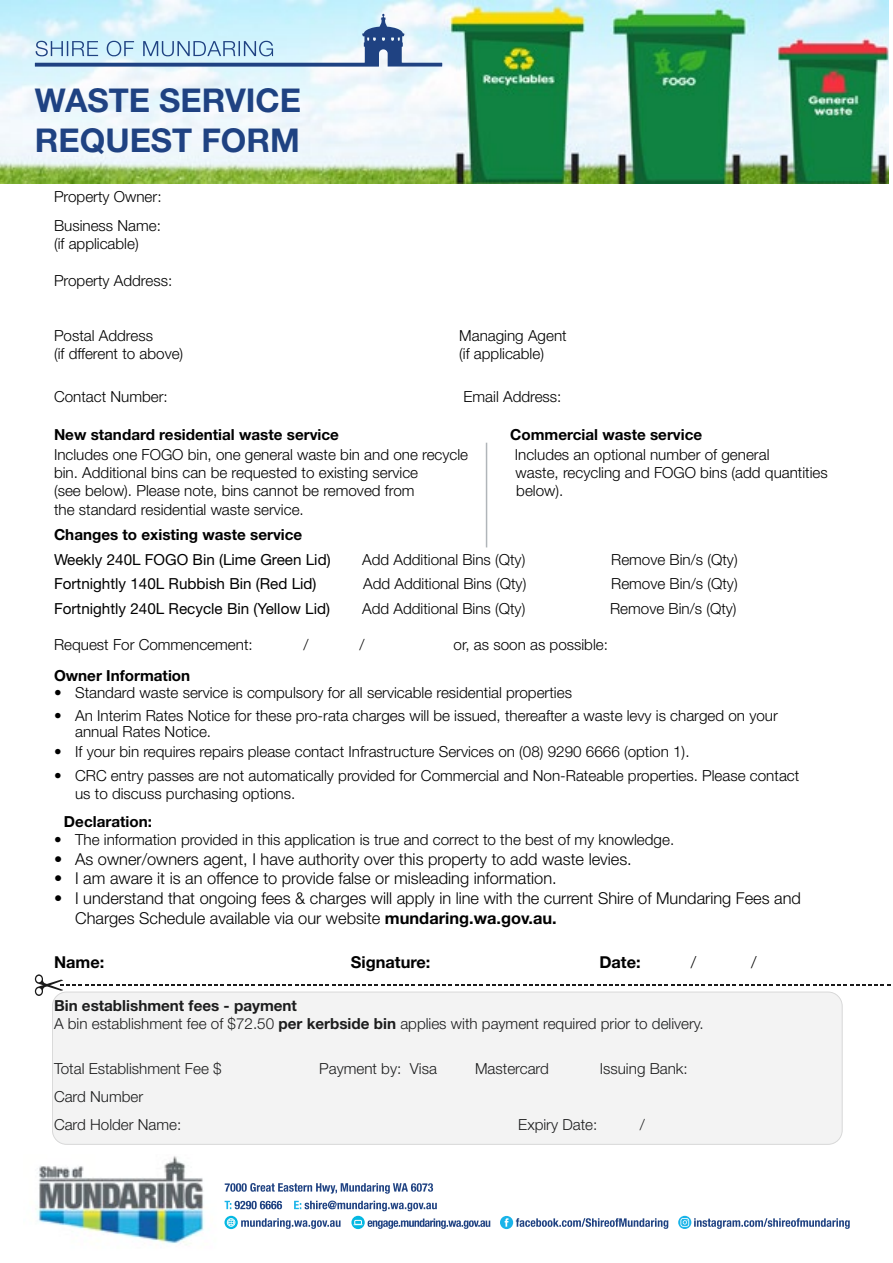
<style>
.page{position:relative;width:893px;height:1263px;background:#fff}
.page>*{position:absolute;margin:0;border:0;box-sizing:border-box;transform-origin:0 0}
.t1{font:700 32.85px/39.9px "Helvetica Neue";color:#1f4282}
.t2{font:300 16.35px/19.6px "Helvetica Neue";color:#000}
.t3{font:700 16.35px "Helvetica Neue";color:#000}
.t4{font:300 15.3px/18.3px "Helvetica Neue";color:#000}
.t5{font:700 15.3px "Helvetica Neue";color:#000}
.t6{font:15.3px "Helvetica Neue";color:#000}
.s1{font-weight:700}
</style>
<div class="page">
<img style="left:37px;top:1156px;width:168px;height:89px">
<svg style="left:500px;top:1216px;width:13px;height:13px"></svg>
<svg style="left:678px;top:1216px;width:13px;height:13px"></svg>
<svg style="left:224px;top:1216px;width:14px;height:13px"></svg>
<svg style="left:227px;top:1218px;width:8px;height:9px"></svg>
<svg style="left:294px;top:1200px;width:143px;height:11px"></svg>
<svg style="left:225px;top:1201px;width:57px;height:8px"></svg>
<svg style="left:225px;top:1183px;width:208px;height:11px"></svg>
<div style="left:351px;top:1216px;width:14px;height:13px;background:#04b8e2;border-radius:50%"></div>
<svg style="left:241px;top:1218px;width:609px;height:11px"></svg>
<img style="left:0;top:0;width:889px;height:184px">
<svg style="left:35px;top:14px;width:407px;height:53px;background:#b7d5e7"></svg>
<div style="left:52px;top:992px;width:790px;height:152px;background:#f3f3f3;border-radius:14px"></div>
<svg style="left:35px;top:974px;width:855px;height:22px"></svg>
<hr style="left:486px;top:443px;width:1px;height:104px;background:#6a747b">
<h1 class="t1" style="left:35px;top:81px;width:268px">WASTE SERVICE<br>REQUEST FORM</h1>
<p class="t4" style="left:54px;top:181px;width:109px;line-height:28.8px">Property Owner:<br>Business Name:</p>
<p class="t4" style="left:54px;top:234px;width:86px">(if applicable)</p>
<p class="t4" style="left:54px;top:270px;width:120px">Property Address:</p>
<p class="t4" style="left:54px;top:325px;width:101px">Postal Address</p>
<p class="t4" style="left:459px;top:325px;width:109px">Managing Agent</p>
<p class="t4" style="left:54px;top:343px;width:131px">(if dfferent to above)</p>
<p class="t4" style="left:459px;top:343px;width:86px">(if applicable)</p>
<p class="t4" style="left:54px;top:386px;width:115px">Contact Number:</p>
<p class="t4" style="left:464px;top:386px;width:99px">Email Address:</p>
<p class="t5" style="left:54px;top:422px;width:287px">New standard residential waste service</p>
<p class="t5" style="left:510px;top:422px;width:194px">Commercial waste service</p>
<p class="t4" style="left:54px;top:444px;width:416px">Includes one FOGO bin, one general waste bin and one recycle</p>
<p class="t4" style="left:515px;top:444px;width:256px">Includes an optional number of general</p>
<p class="t4" style="left:54px;top:462px;width:366px">bin. Additional bins can be requested to existing service</p>
<p class="t4" style="left:516px;top:462px;width:314px">waste, recycling and FOGO bins (add quantities</p>
<p class="t4" style="left:54px;top:481px;width:362px">(see below). Please note, bins cannot be removed from</p>
<p class="t4" style="left:516px;top:481px;width:49px">below).</p>
<p class="t4" style="left:54px;top:499px;width:251px">the standard residential waste service.</p>
<p class="t5" style="left:54px;top:522px;width:250px">Changes to existing waste service</p>
<p class="t6" style="left:54px;top:548px;width:278px">Weekly 240L FOGO Bin (Lime Green Lid)</p>
<p class="t4" style="left:362px;top:549px;width:165px">Add Additional Bins (Qty)</p>
<p class="t4" style="left:611px;top:549px;width:128px">Remove Bin/s (Qty)</p>
<p class="t6" style="left:54px;top:573px;width:264px">Fortnightly 140L Rubbish Bin (Red Lid)</p>
<p class="t4" style="left:363px;top:573px;width:165px">Add Additional Bins (Qty)</p>
<p class="t4" style="left:611px;top:573px;width:128px">Remove Bin/s (Qty)</p>
<p class="t6" style="left:54px;top:597px;width:278px">Fortnightly 240L Recycle Bin (Yellow Lid)</p>
<p class="t4" style="left:362px;top:598px;width:165px">Add Additional Bins (Qty)</p>
<p class="t4" style="left:610px;top:598px;width:128px">Remove Bin/s (Qty)</p>
<p class="t4" style="left:54px;top:635px;width:200px">Request For Commencement:</p>
<p class="t4" style="left:304px;top:635px;width:7px">/</p>
<p class="t4" style="left:360px;top:635px;width:7px">/</p>
<p class="t4" style="left:454px;top:635px;width:156px">or, as soon as possible:</p>
<p class="t5" style="left:54px;top:664px;width:138px">Owner Information</p>
<p class="t4" style="left:54px;top:682px;width:519px">• Standard waste service is compulsory for all servicable residential properties</p>
<p class="t4" style="left:75px;top:706px;width:704px;line-height:16.4px;text-indent:-21px">• An Interim Rates Notice for these pro-rata charges will be issued, thereafter a waste levy is charged on your annual Rates Notice.</p>
<p class="t4" style="left:54px;top:742px;width:637px">• If your bin requires repairs please contact Infrastructure Services on (08) 9290 6666 (option 1).</p>
<p class="t4" style="left:75px;top:765px;width:726px;text-indent:-21px">• CRC entry passes are not automatically provided for Commercial and Non-Rateable properties. Please contact us to discuss purchasing options.</p>
<p class="t5" style="left:64px;top:809px;width:90px">Declaration:</p>
<p class="t4" style="left:54px;top:829px;width:622px">• The information provided in this application is true and correct to the best of my knowledge.</p>
<p class="t2" style="left:54px;top:848px;width:579px">• As owner/owners agent, I have authority over this property to add waste levies.</p>
<p class="t2" style="left:54px;top:867px;width:504px">• I am aware it is an offence to provide false or misleading information.</p>
<p class="t2" style="left:75px;top:887px;width:727px;text-indent:-21px">• I understand that ongoing fees &amp; charges will apply in line with the current Shire of Mundaring Fees and<br>Charges Schedule available via our website <span class="s1">mundaring.wa.gov.au.</span></p>
<p class="t3" style="left:54px;top:949px;width:52px">Name:</p>
<p class="t3" style="left:351px;top:949px;width:81px">Signature:</p>
<p class="t3" style="left:599px;top:949px;width:43px">Date:</p>
<p class="t2" style="left:691px;top:951px;width:7px">/</p>
<p class="t2" style="left:751px;top:951px;width:7px">/</p>
<p class="t4" style="left:54px;top:995px;width:651px"><span class="s1">Bin establishment fees - payment<br></span>A bin establishment fee of $72.50 <span class="s1">per kerbside bin</span> applies with payment required prior to delivery.</p>
<p class="t4" style="left:54px;top:1058px;width:169px">Total Establishment Fee $</p>
<p class="t4" style="left:319px;top:1058px;width:119px">Payment by: Visa</p>
<p class="t4" style="left:475px;top:1058px;width:75px">Mastercard</p>
<p class="t4" style="left:600px;top:1058px;width:90px">Issuing Bank:</p>
<p class="t4" style="left:54px;top:1081px;width:129px;line-height:28.2px">Card Number<br>Card Holder Name:</p>
<p class="t4" style="left:518px;top:1114px;width:81px">Expiry Date:</p>
<p class="t4" style="left:640px;top:1114px;width:7px">/</p>
</div>
